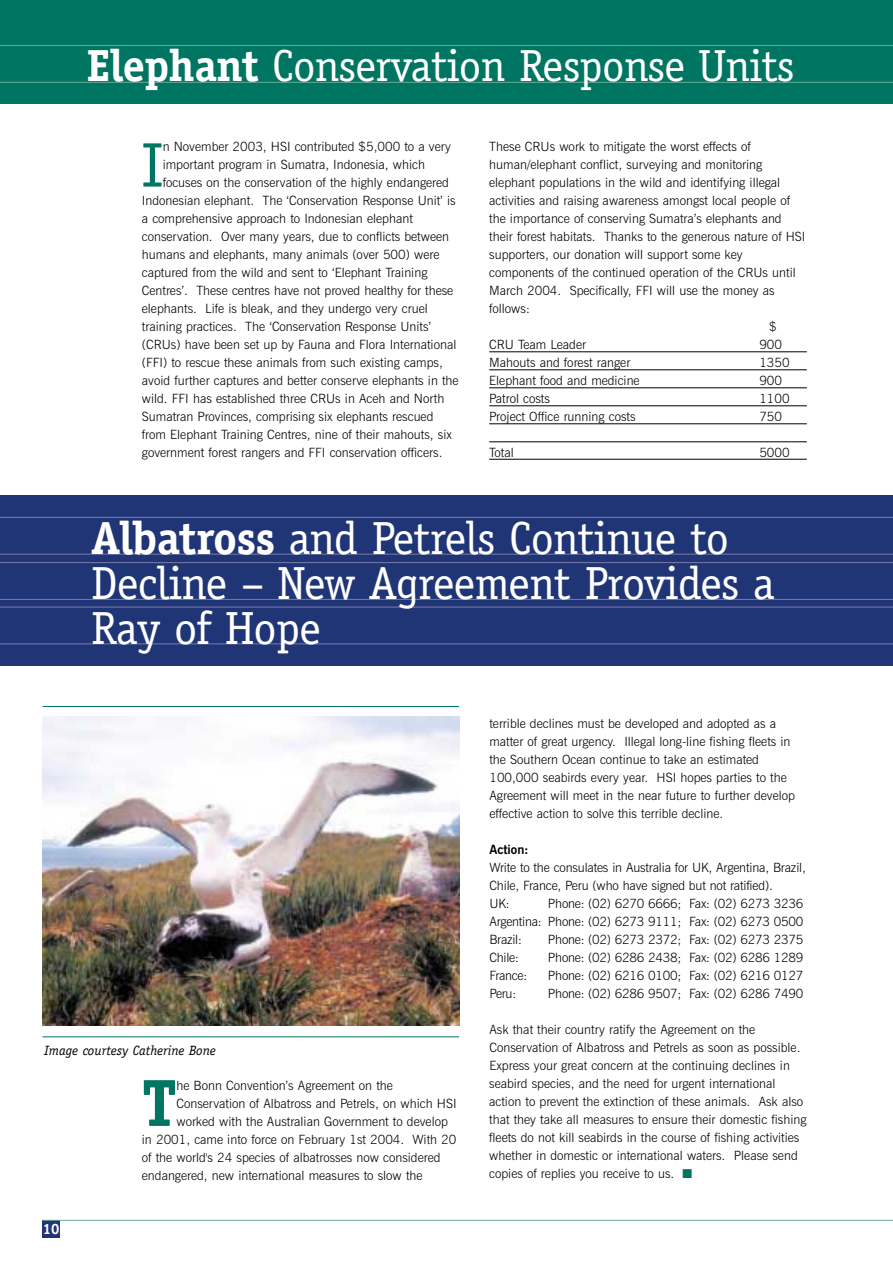
<style>
.page{position:relative;width:893px;height:1263px;background:#fff}
.page>*{position:absolute;margin:0;border:0;box-sizing:border-box;transform-origin:0 0}
.t1{font:700 66.75px "Officina Serif";color:#007561}
.t2{font:63px "Officina Serif";color:#007561}
.t3{font:46.5px/45px "Officina Serif";letter-spacing:-.015em;color:#fff}
.t4{font:45px "Officina Serif";letter-spacing:-.015em;color:#fff}
.t5{font:700 15px "Officina Serif";color:#fff}
.t6{font:italic 13.5px "Officina Serif";color:#000}
.t7{font:300 12.75px/18px "News Gothic BT";color:#000}
.t8{font:300 12.75px "News Gothic BT";letter-spacing:-.02em;color:#000}
.t9{font:700 12.75px "News Gothic BT";color:#000}
.s1{font-weight:700}
.s2{color:#007561}
</style>
<div class="page">
<div style="left:0;top:0;width:892px;height:104px;background:#007561"></div>
<div style="left:43px;top:1220px;width:17px;height:17px;background:#203575"></div>
<hr style="left:0;top:45px;width:892px;height:1px;background:#6faa9b">
<hr style="left:0;top:82px;width:892px;height:1px;background:#6faa9b">
<hr style="left:43px;top:1220px;width:849px;height:1px;background:#6faa9b">
<hr style="left:489px;top:352px;width:317px;height:1px;background:#000">
<hr style="left:489px;top:370px;width:317px;height:1px;background:#000">
<hr style="left:489px;top:388px;width:317px;height:1px;background:#000">
<hr style="left:489px;top:406px;width:317px;height:1px;background:#000">
<hr style="left:489px;top:424px;width:317px;height:1px;background:#000">
<hr style="left:489px;top:442px;width:317px;height:1px;background:#000">
<hr style="left:489px;top:459px;width:317px;height:1px;background:#000">
<img style="left:42px;top:717px;width:417px;height:309px">
<hr style="left:42px;top:706px;width:417px;height:1px;background:#007561">
<hr style="left:42px;top:1037px;width:417px;height:1px;background:#007561">
<div style="left:0;top:496px;width:892px;height:170px;background:#203575"></div>
<hr style="left:0;top:517px;width:892px;height:1px;background:#7c7aa7">
<hr style="left:0;top:554px;width:892px;height:1px;background:#7c7aa7">
<hr style="left:0;top:562px;width:892px;height:1px;background:#7c7aa7">
<hr style="left:0;top:599px;width:892px;height:1px;background:#7c7aa7">
<hr style="left:0;top:607px;width:892px;height:1px;background:#7c7aa7">
<hr style="left:0;top:644px;width:892px;height:1px;background:#7c7aa7">
<h3 class="t4" style="left:87px;top:49px;width:709px"><span class="s1">Elephant</span> Conservation Response Units</h3>
<h2 class="t2" style="left:142px;top:141px;width:22px">I</h2>
<p class="t7" style="left:163px;top:139px;width:290px">n November 2003, HSI contributed $5,000 to a very</p>
<p class="t7" style="left:163px;top:157px;width:264px">important program in Sumatra, Indonesia, which</p>
<p class="t7" style="left:163px;top:175px;width:288px">focuses on the conservation of the highly endangered</p>
<p class="t7" style="left:142px;top:193px;width:315px">Indonesian elephant. The ‘Conservation Response Unit’ is</p>
<p class="t7" style="left:142px;top:211px;width:272px">a comprehensive approach to Indonesian elephant</p>
<p class="t7" style="left:142px;top:229px;width:309px">conservation. Over many years, due to conflicts between</p>
<p class="t7" style="left:142px;top:247px;width:299px">humans and elephants, many animals (over 500) were</p>
<p class="t7" style="left:142px;top:265px;width:287px">captured from the wild and sent to ‘Elephant Training</p>
<p class="t7" style="left:142px;top:283px;width:313px">Centres’. These centres have not proved healthy for these</p>
<p class="t7" style="left:142px;top:301px;width:287px">elephants. Life is bleak, and they undergo very cruel</p>
<p class="t7" style="left:142px;top:319px;width:291px">training practices. The ‘Conservation Response Units’</p>
<p class="t7" style="left:142px;top:337px;width:316px">(CRUs) have been set up by Fauna and Flora International</p>
<p class="t7" style="left:142px;top:355px;width:302px">(FFI) to rescue these animals from such existing camps,</p>
<p class="t7" style="left:142px;top:373px;width:318px">avoid further captures and better conserve elephants in the</p>
<p class="t7" style="left:142px;top:391px;width:304px">wild. FFI has established three CRUs in Aceh and North</p>
<p class="t7" style="left:142px;top:409px;width:293px">Sumatran Provinces, comprising six elephants rescued</p>
<p class="t7" style="left:142px;top:427px;width:311px">from Elephant Training Centres, nine of their mahouts, six</p>
<p class="t7" style="left:142px;top:445px;width:302px">government forest rangers and FFI conservation officers.</p>
<p class="t7" style="left:489px;top:139px;width:263px">These CRUs work to mitigate the worst effects of</p>
<p class="t7" style="left:489px;top:157px;width:274px">human/elephant conflict, surveying and monitoring</p>
<p class="t7" style="left:489px;top:175px;width:292px">elephant populations in the wild and identifying illegal</p>
<p class="t7" style="left:489px;top:193px;width:302px">activities and raising awareness amongst local people of</p>
<p class="t7" style="left:489px;top:211px;width:294px">the importance of conserving Sumatra’s elephants and</p>
<p class="t7" style="left:489px;top:229px;width:318px">their forest habitats. Thanks to the generous nature of HSI</p>
<p class="t7" style="left:489px;top:247px;width:255px">supporters, our donation will support some key</p>
<p class="t7" style="left:489px;top:265px;width:308px">components of the continued operation of the CRUs until</p>
<p class="t7" style="left:489px;top:283px;width:287px">March 2004. Specifically, FFI will use the money as</p>
<p class="t7" style="left:489px;top:301px;width:42px">follows:</p>
<p class="t7" style="left:769px;top:319px;width:9px">$</p>
<p class="t7" style="left:489px;top:337px;width:98px">CRU Team Leader</p>
<p class="t7" style="left:759px;top:337px;width:24px">900</p>
<p class="t7" style="left:489px;top:355px;width:142px">Mahouts and forest ranger</p>
<p class="t7" style="left:759px;top:355px;width:32px">1350</p>
<p class="t7" style="left:489px;top:373px;width:152px">Elephant food and medicine</p>
<p class="t7" style="left:759px;top:373px;width:24px">900</p>
<p class="t7" style="left:489px;top:391px;width:62px">Patrol costs</p>
<p class="t7" style="left:759px;top:391px;width:32px">1100</p>
<p class="t7" style="left:489px;top:409px;width:148px">Project Office running costs</p>
<p class="t7" style="left:759px;top:409px;width:24px">750</p>
<p class="t7" style="left:489px;top:445px;width:26px">Total</p>
<p class="t7" style="left:759px;top:445px;width:32px">5000</p>
<h3 class="t3" style="left:91px;top:520px;width:685px"><span class="s1">Albatross</span> and Petrels Continue to<br>Decline – New Agreement Provides a<br>Ray of Hope</h3>
<p class="t6" style="left:44px;top:1045px;width:173px">Image courtesy Catherine Bone</p>
<p class="t5" style="left:43px;top:1223px;width:18px">10</p>
<h1 class="t1" style="left:142px;top:1078px;width:36px">T</h1>
<p class="t7" style="left:176px;top:1078px;width:218px">he Bonn Convention’s Agreement on the</p>
<p class="t7" style="left:176px;top:1096px;width:281px">Conservation of Albatross and Petrels, on which HSI</p>
<p class="t7" style="left:176px;top:1114px;width:273px">worked with the Australian Government to develop</p>
<p class="t7" style="left:142px;top:1132px;width:316px">in 2001, came into force on February 1st 2004. With 20</p>
<p class="t7" style="left:142px;top:1150px;width:300px">of the world's 24 species of albatrosses now considered</p>
<p class="t7" style="left:142px;top:1168px;width:282px">endangered, new international measures to slow the</p>
<p class="t7" style="left:489px;top:716px;width:307px">terrible declines must be developed and adopted as a matter of great urgency. Illegal long-line fishing fleets in the Southern Ocean continue to take an estimated 100,000 seabirds every year. HSI hopes parties to the Agreement will meet in the near future to further develop effective action to solve this terrible decline.</p>
<p class="t9" style="left:489px;top:845px;width:41px">Action:</p>
<p class="t7" style="left:489px;top:860px;width:318px">Write to the consulates in Australia for UK, Argentina, Brazil,<br>Chile, France, Peru (who have signed but not ratified).<br>UK:</p>
<p class="t7" style="left:489px;top:896px;width:315px;text-align:justify;text-indent:58px">Phone: (02) 6270 6666; Fax: (02) 6273 3236<br>Argentina: Phone: (02) 6273 9111; Fax: (02) 6273 0500<br>Brazil:</p>
<p class="t8" style="left:548px;top:935px;width:257px">Phone: (02) 6273 2372; Fax: (02) 6273 2375</p>
<p class="t7" style="left:489px;top:950px;width:31px">Chile:</p>
<p class="t8" style="left:548px;top:953px;width:257px">Phone: (02) 6286 2438; Fax: (02) 6286 1289</p>
<p class="t7" style="left:489px;top:968px;width:39px">France:</p>
<p class="t8" style="left:548px;top:971px;width:257px">Phone: (02) 6216 0100; Fax: (02) 6216 0127</p>
<p class="t7" style="left:489px;top:986px;width:28px">Peru:</p>
<p class="t8" style="left:548px;top:989px;width:257px">Phone: (02) 6286 9507; Fax: (02) 6286 7490</p>
<p class="t7" style="left:489px;top:1022px;width:319px">Ask that their country ratify the Agreement on the Conservation of Albatross and Petrels as soon as possible.<br>Express your great concern at the continuing declines in seabird species, and the need for urgent international action to prevent the extinction of these animals. Ask also that they take all measures to ensure their domestic fishing fleets do not kill seabirds in the course of fishing activities whether in domestic or international waters. Please send copies of replies you receive to us. <span class="s2">■</span></p>
</div>
